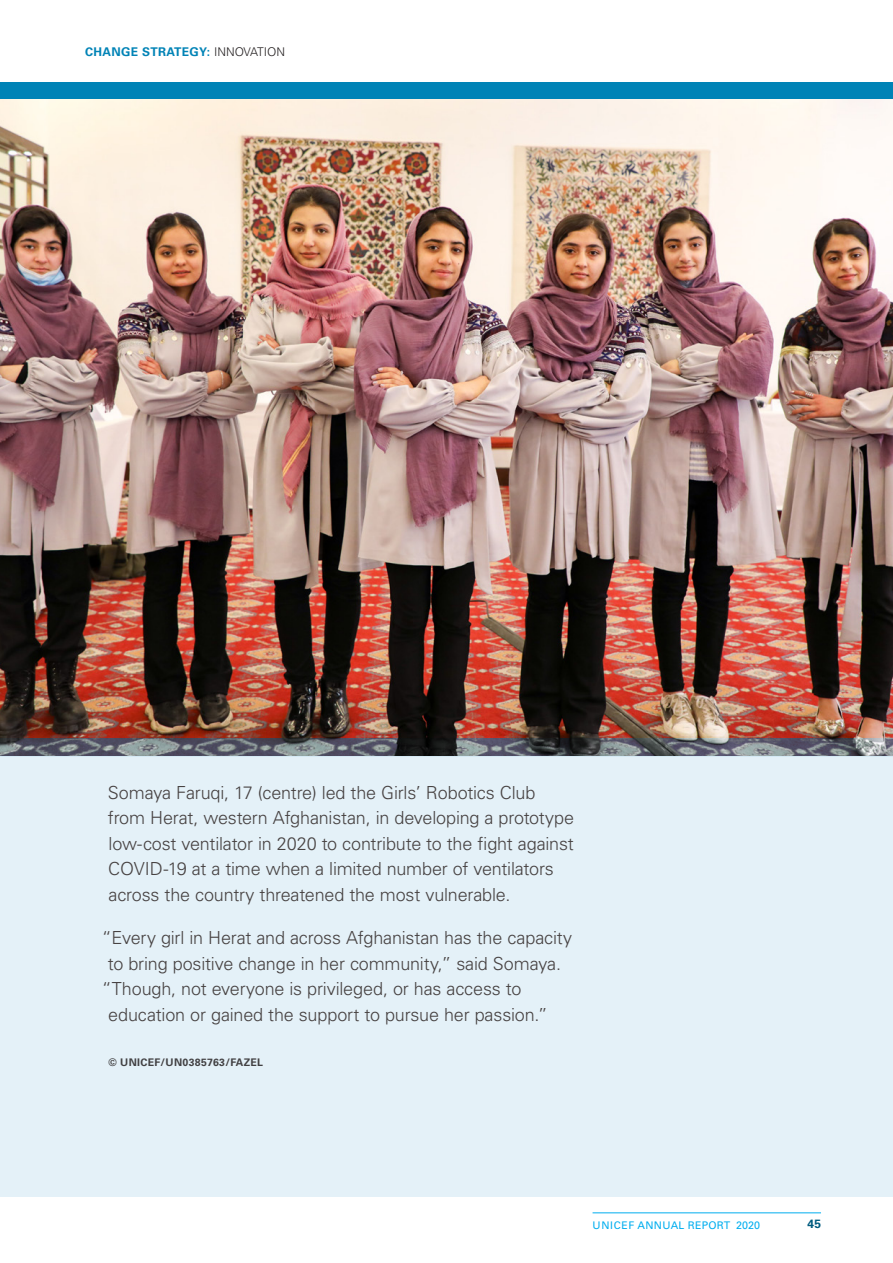
<style>
.page{position:relative;width:893px;height:1263px;background:#fff}
.page>*{position:absolute;margin:0;border:0;box-sizing:border-box;transform-origin:0 0}
.AR_lg_caption{font:300 18px/25.5px "Univers LT Std";letter-spacing:-.01em;color:#474242}
.t1{font:700 12px "Univers LT Std";letter-spacing:.03em;color:#0083b6}
.t2{font:700 12px "Univers LT Std";color:#005b7f}
.AR_Body{font:700 10.5px "Univers LT Std";letter-spacing:.03em;color:#424143}
.t3{font:10.5px "Univers LT Std";letter-spacing:.025em;color:#00aeef}
.s1{font-weight:300;color:#231f20}
.s2{font-size:10.8px}
</style>
<div class="page">
<hr style="left:593px;top:1212px;width:228px;height:1px;background:#00aeef">
<div style="left:0;top:82px;width:893px;height:80px;background:#0083b6"></div>
<img style="left:0;top:99px;width:893px;height:639px">
<div style="left:0;top:758px;width:893px;height:439px;background:#e4f1f8"></div>
<svg style="left:0;top:738px;width:893px;height:20px;background:#6d727a"></svg>
<p class="t1" style="left:85px;top:44px;width:202px">CHANGE STRATEGY: <span class="s1">INNOVATION</span></p>
<p class="AR_lg_caption" style="left:108px;top:779px;width:468px">Somaya Faruqi, 17 (centre) led the Girls’ Robotics Club from Herat, western Afghanistan, in developing a prototype low‑cost ventilator in 2020 to contribute to the fight against COVID-19 at a time when a limited number of ventilators across the country threatened the most vulnerable.</p>
<p class="AR_lg_caption" style="left:102px;top:925px;width:472px">“Every girl in Herat and across Afghanistan has the capacity</p>
<p class="AR_lg_caption" style="left:108px;top:950px;width:455px">to bring positive change in her community,” said Somaya.</p>
<p class="AR_lg_caption" style="left:102px;top:976px;width:421px">“Though, not everyone is privileged, or has access to</p>
<p class="AR_lg_caption" style="left:108px;top:1001px;width:441px">education or gained the support to pursue her passion.”</p>
<p class="AR_Body" style="left:109px;top:1056px;width:156px">© UNICEF/UN0385763/FAZEL</p>
<p class="t3" style="left:593px;top:1218px;width:169px">UNICEF ANNUAL REPORT <span class="s2">2020</span></p>
<p class="t2" style="left:807px;top:1217px;width:15px">45</p>
</div>
